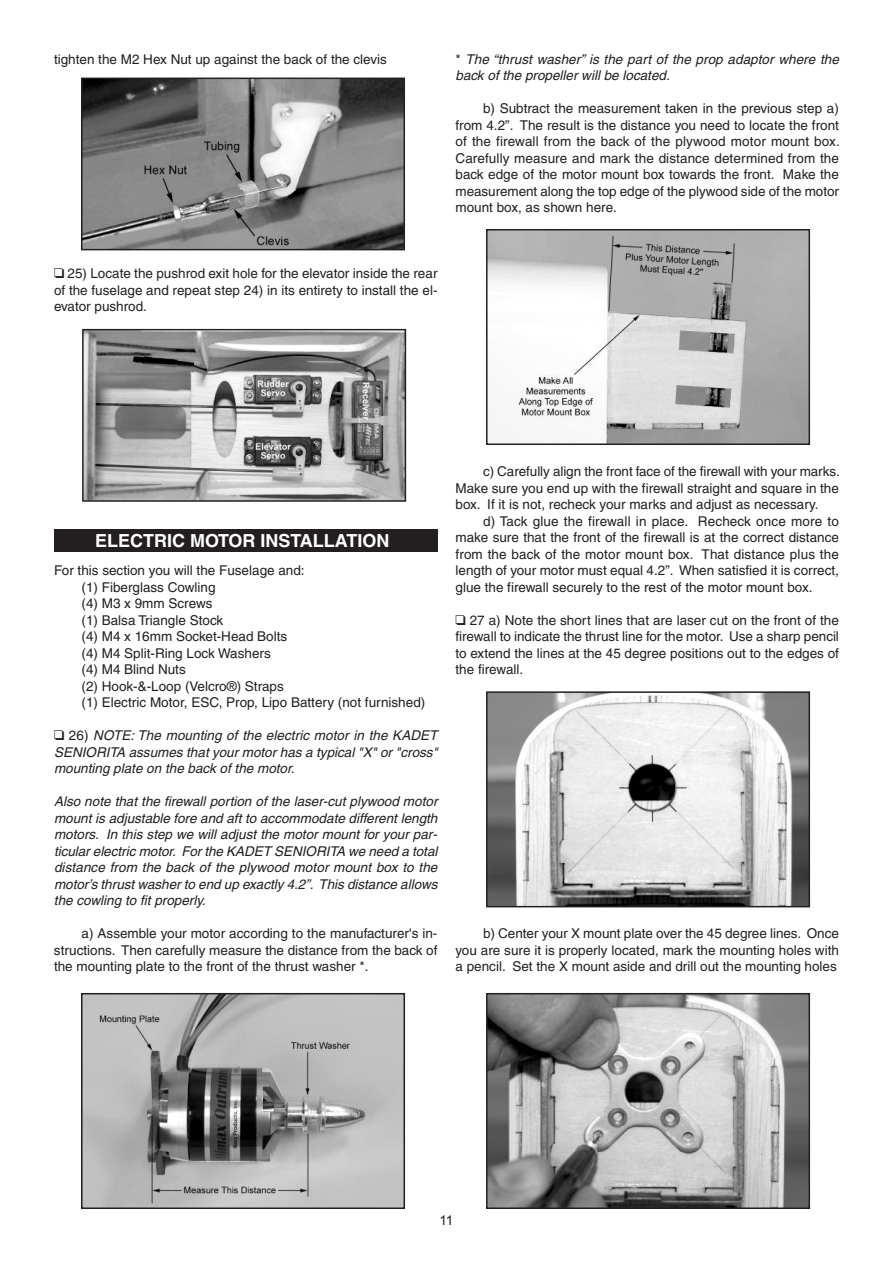
<style>
.page{position:relative;width:893px;height:1263px;background:#fff}
.page>*{position:absolute;margin:0;border:0;box-sizing:border-box;transform-origin:0 0}
.t1{font:700 18px "Helvetica";color:#fff}
.t2{font:13.5px/16.5px "Helvetica";color:#231f20;text-align:justify}
.t3{font:italic 13.5px/16.5px "Helvetica";color:#231f20;text-align:justify}
.t4{font:13.5px "Arial";color:#231f20}
.s1{font-style:normal}
.s2{font-family:"Arial Unicode MS"}
.s3{font-family:"Arial Unicode MS";font-style:normal}
</style>
<div class="page">
<img style="left:84px;top:81px;width:318px;height:166px">
<div style="left:81px;top:78px;width:324px;height:172px;border:2px solid #231f20"></div>
<img style="left:85px;top:332px;width:318px;height:167px">
<div style="left:82px;top:329px;width:324px;height:173px;border:2px solid #231f20"></div>
<div style="left:54px;top:529px;width:383px;height:23px;background:#231f20"></div>
<img style="left:84px;top:996px;width:318px;height:210px">
<div style="left:81px;top:993px;width:324px;height:216px;border:2px solid #231f20"></div>
<img style="left:489px;top:232px;width:318px;height:210px">
<div style="left:486px;top:229px;width:324px;height:216px;border:2px solid #231f20"></div>
<img style="left:489px;top:694px;width:318px;height:210px">
<div style="left:486px;top:691px;width:324px;height:216px;border:2px solid #231f20"></div>
<img style="left:489px;top:996px;width:318px;height:210px">
<div style="left:486px;top:993px;width:324px;height:216px;border:2px solid #231f20"></div>
<p class="t2" style="left:54px;top:52px;width:334px">tighten the M2 Hex Nut up against the back of the clevis</p>
<p class="t3" style="left:455px;top:52px;width:385px"><span class="s1">*</span> The “thrust washer” is the part of the prop adaptor where the back of the propeller will be located.</p>
<p class="t2" style="left:455px;top:101px;width:386px;text-indent:28px">b) Subtract the measurement taken in the previous step a) from 4.2”. The result is the distance you need to locate the front of the firewall from the back of the plywood motor mount box.<br>Carefully measure and mark the distance determined from the back edge of the motor mount box towards the front. Make the measurement along the top edge of the plywood side of the motor mount box, as shown here.</p>
<p class="t2" style="left:54px;top:266px;width:385px"><span class="s2">❑</span> 25) Locate the pushrod exit hole for the elevator inside the rear of the fuselage and repeat step 24) in its entirety to install the el&shy;evator pushrod.</p>
<h1 class="t1" style="left:95px;top:534px;width:296px">ELECTRIC MOTOR INSTALLATION</h1>
<p class="t2" style="left:82px;top:563px;width:345px;text-align:left;text-indent:-28px">For this section you will the Fuselage and:<br>(1) Fiberglass Cowling<br>(4) M3 x 9mm Screws<br>(1) Balsa Triangle Stock<br>(4) M4 x 16mm Socket-Head Bolts<br>(4) M4 Split-Ring Lock Washers<br>(4) M4 Blind Nuts<br>(2) Hook-&amp;-Loop (Velcro®) Straps<br>(1) Electric Motor, ESC, Prop, Lipo Battery (not furnished)</p>
<p class="t3" style="left:54px;top:728px;width:385px"><span class="s3">❑</span> <span class="s1">26)</span> NOTE: The mounting of the electric motor in the KADET SENIORITA assumes that your motor has a typical "X" or "cross" mounting plate on the back of the motor.</p>
<p class="t3" style="left:54px;top:794px;width:385px">Also note that the firewall portion of the laser-cut plywood motor mount is adjustable fore and aft to accommodate different length motors. In this step we will adjust the motor mount for your par&shy;ticular electric motor. For the KADET SENIORITA we need a total distance from the back of the plywood motor mount box to the motor’s thrust washer to end up exactly 4.2”. This distance allows the cowling to fit properly.</p>
<p class="t2" style="left:54px;top:926px;width:385px;text-indent:28px">a) Assemble your motor according to the manufacturer's in&shy;structions. Then carefully measure the distance from the back of the mounting plate to the front of the thrust washer *.</p>
<p class="t2" style="left:455px;top:464px;width:386px;text-indent:28px">c) Carefully align the front face of the firewall with your marks.<br>Make sure you end up with the firewall straight and square in the box. If it is not, recheck your marks and adjust as necessary.</p>
<p class="t2" style="left:455px;top:514px;width:385px;text-indent:28px">d) Tack glue the firewall in place. Recheck once more to make sure that the front of the firewall is at the correct distance from the back of the motor mount box. That distance plus the length of your motor must equal 4.2”. When satisfied it is correct, glue the firewall securely to the rest of the motor mount box.</p>
<p class="t2" style="left:455px;top:613px;width:385px"><span class="s2">❑</span> 27 a) Note the short lines that are laser cut on the front of the firewall to indicate the thrust line for the motor. Use a sharp pencil to extend the lines at the 45 degree positions out to the edges of the firewall.</p>
<p class="t2" style="left:455px;top:926px;width:385px;text-indent:28px"><span class="s2">b) Center your</span> X mount plate over the 45 degree lines. Once you are sure it is properly located, mark the mounting holes with a pencil. Set the X mount aside and drill out the mounting holes</p>
<p class="t4" style="left:439px;top:1212px;width:16px">11</p>
</div>
